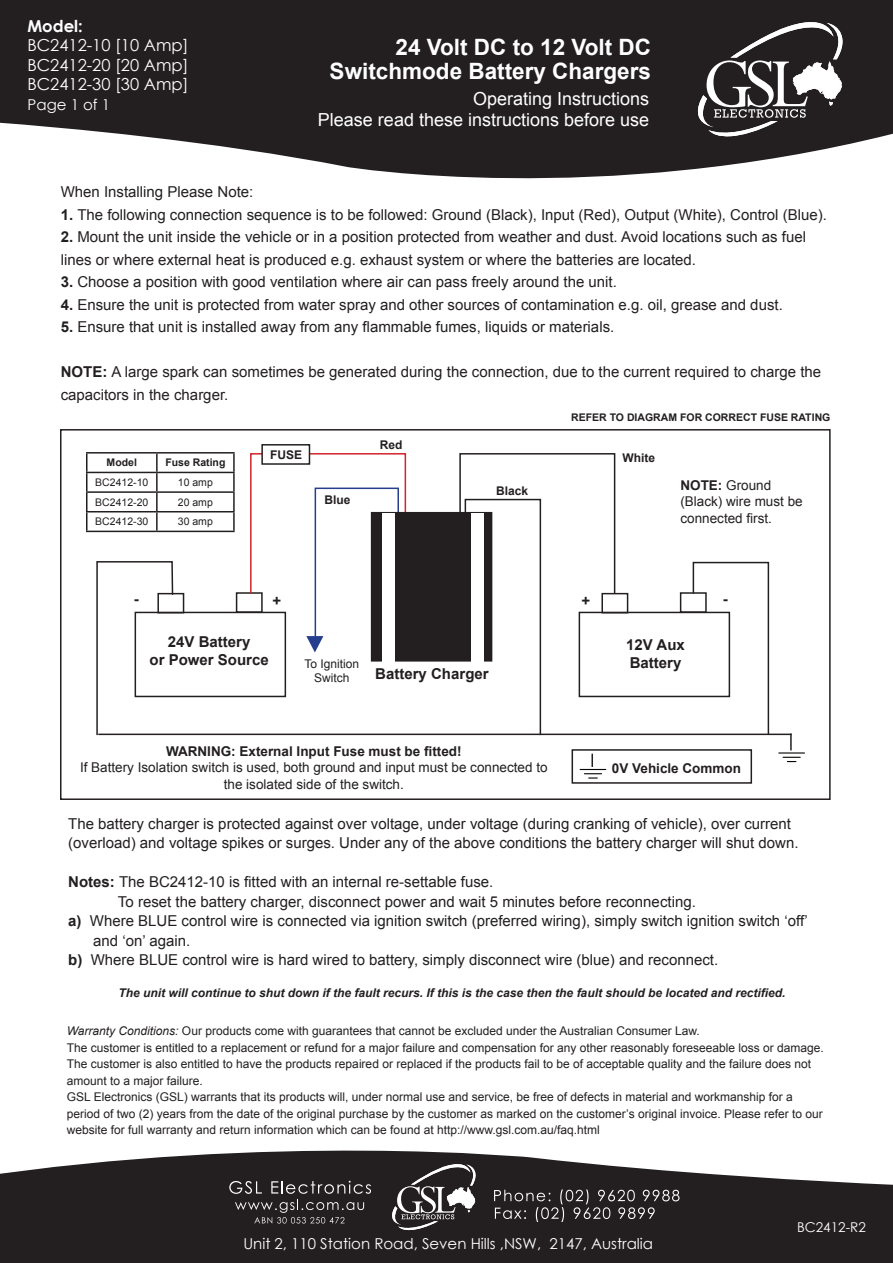
<style>
.page{position:relative;width:893px;height:1263px;background:#fff}
.page>*{position:absolute;margin:0;border:0;box-sizing:border-box;transform-origin:0 0}
.t1{font:700 22.5px/24px "Arial";color:#fff;text-align:right}
.t2{font:18px/21px "Arial";color:#fff;text-align:right}
.t3{font:16.5px/19.5px "Century Gothic";color:#fff;text-align:justify}
.t4{font:700 16.5px "Century Gothic";color:#fff}
.t5{font:15px/22.5px "Arial";color:#231f20}
.t6{font:15px "Century Gothic";color:#fff}
.t7{font:700 15px/18px "Arial";color:#231f20}
.t8{font:13.5px/16.2px "Arial";color:#231f20;text-align:center}
.t9{font:700 13.5px "Arial";color:#231f20}
.t10{font:13.5px "Century Gothic";color:#fff}
.t11{font:12px/16.5px "Arial";color:#231f20}
.t12{font:italic 700 12px "Arial";color:#231f20}
.t13{font:700 12px "Arial";color:#231f20}
.t14{font:700 10.5px "Arial";color:#231f20}
.t15{font:10.5px "Arial";color:#231f20}
.s1{font-weight:700}
.s2{font-style:italic}
</style>
<div class="page">
<svg style="left:0;top:1150px;width:893px;height:113px;background:#423f40"></svg>
<svg style="left:494px;top:1189px;width:185px;height:33px;background:#413e3e"></svg>
<svg style="left:229px;top:1181px;width:142px;height:42px;background:#3d3a3b"></svg>
<svg style="left:385px;top:1155px;width:94px;height:77px;background:#4a4747"></svg>
<svg style="left:0;top:0;width:893px;height:179px;background:#413e3f"></svg>
<svg style="left:686px;top:7px;width:163px;height:134px;background:#494646"></svg>
<div style="left:60px;top:429px;width:771px;height:371px;border:2px solid #231f20"></div>
<div style="left:135px;top:612px;width:151px;height:85px;border:2px solid #231f20"></div>
<div style="left:579px;top:612px;width:151px;height:85px;border:2px solid #231f20"></div>
<div style="left:157px;top:593px;width:27px;height:20px;border:2px solid #231f20"></div>
<div style="left:601px;top:593px;width:27px;height:20px;border:2px solid #231f20"></div>
<div style="left:236px;top:592px;width:27px;height:21px;border:2px solid #231f20"></div>
<div style="left:680px;top:592px;width:27px;height:21px;border:2px solid #231f20"></div>
<svg style="left:692px;top:561px;width:78px;height:175px"></svg>
<svg style="left:96px;top:561px;width:78px;height:175px"></svg>
<svg style="left:459px;top:453px;width:157px;height:283px"></svg>
<div style="left:372px;top:513px;width:120px;height:148px;background:#231f20"></div>
<div style="left:371px;top:512px;width:121px;height:150px;border:2px solid #231f20"></div>
<div style="left:383px;top:513px;width:12px;height:148px;background:#fff"></div>
<div style="left:471px;top:513px;width:12px;height:148px;background:#fff"></div>
<svg style="left:249px;top:452px;width:158px;height:200px"></svg>
<hr style="left:98px;top:734px;width:694px;height:1px;background:#231f20">
<svg style="left:779px;top:734px;width:25px;height:28px"></svg>
<div style="left:262px;top:445px;width:47px;height:19px;background:#fff"></div>
<div style="left:261px;top:444px;width:49px;height:21px;border:2px solid #231f20"></div>
<svg style="left:580px;top:754px;width:26px;height:24px"></svg>
<div style="left:572px;top:749px;width:180px;height:35px;border:2px solid #231f20"></div>
<hr style="left:86px;top:452px;width:71px;height:2px;background:#231f20">
<hr style="left:157px;top:452px;width:78px;height:2px;background:#231f20">
<hr style="left:86px;top:472px;width:71px;height:1px;background:#231f20">
<hr style="left:157px;top:472px;width:78px;height:1px;background:#231f20">
<hr style="left:86px;top:491px;width:71px;height:2px;background:#231f20">
<hr style="left:157px;top:491px;width:78px;height:2px;background:#231f20">
<hr style="left:86px;top:511px;width:71px;height:1px;background:#231f20">
<svg style="left:86px;top:454px;width:2px;height:77px"></svg>
<hr style="left:157px;top:511px;width:78px;height:1px;background:#231f20">
<svg style="left:156px;top:454px;width:2px;height:77px"></svg>
<svg style="left:233px;top:454px;width:2px;height:77px"></svg>
<hr style="left:86px;top:531px;width:71px;height:1px;background:#231f20">
<hr style="left:157px;top:531px;width:78px;height:1px;background:#231f20">
<p class="t4" style="left:27px;top:13px;width:57px">Model:</p>
<p class="t3" style="left:27px;top:35px;width:163px">BC2412-10 [10 Amp] BC2412-20 [20 Amp] BC2412-30 [30 Amp]</p>
<p class="t6" style="left:28px;top:94px;width:84px">Page 1 of 1</p>
<h1 class="t1" style="left:330px;top:36px;width:323px">24 Volt DC to 12 Volt DC<br>Switchmode Battery Chargers</h1>
<p class="t2" style="left:318px;top:88px;width:333px">Operating Instructions<br>Please read these instructions before use</p>
<p class="t5" style="left:61px;top:181px;width:194px">When Installing Please Note:</p>
<p class="t5" style="left:61px;top:203px;width:768px"><span class="s1">1.</span> The following connection sequence is to be followed: Ground (Black), Input (Red), Output (White), Control (Blue).</p>
<p class="t5" style="left:61px;top:226px;width:747px"><span class="s1">2.</span> Mount the unit inside the vehicle or in a position protected from weather and dust. Avoid locations such as fuel lines or where external heat is produced e.g. exhaust system or where the batteries are located.</p>
<p class="t5" style="left:61px;top:271px;width:558px"><span class="s1">3.</span> Choose a position with good ventilation where air can pass freely around the unit.</p>
<p class="t5" style="left:61px;top:293px;width:724px"><span class="s1">4.</span> Ensure the unit is protected from water spray and other sources of contamination e.g. oil, grease and dust.</p>
<p class="t5" style="left:61px;top:316px;width:555px"><span class="s1">5.</span> Ensure that unit is installed away from any flammable fumes, liquids or materials.</p>
<p class="t5" style="left:61px;top:361px;width:762px"><span class="s1">NOTE:</span> A large spark can sometimes be generated during the connection, due to the current required to charge the capacitors in the charger.</p>
<p class="t14" style="left:107px;top:456px;width:32px">Model</p>
<p class="t14" style="left:165px;top:456px;width:62px">Fuse Rating</p>
<p class="t15" style="left:95px;top:475px;width:55px">BC2412-10</p>
<p class="t15" style="left:178px;top:475px;width:37px">10 amp</p>
<p class="t15" style="left:95px;top:495px;width:55px">BC2412-20</p>
<p class="t15" style="left:178px;top:495px;width:37px">20 amp</p>
<p class="t15" style="left:95px;top:515px;width:55px">BC2412-30</p>
<p class="t15" style="left:178px;top:515px;width:37px">30 amp</p>
<p class="t13" style="left:270px;top:447px;width:34px">FUSE</p>
<p class="t13" style="left:325px;top:492px;width:28px">Blue</p>
<p class="t13" style="left:380px;top:437px;width:24px">Red</p>
<p class="t13" style="left:496px;top:483px;width:34px">Black</p>
<p class="t14" style="left:571px;top:410px;width:261px">REFER TO DIAGRAM FOR CORRECT FUSE RATING</p>
<p class="t13" style="left:622px;top:450px;width:34px">White</p>
<p class="t8" style="left:680px;top:478px;width:124px;text-align:left"><span class="s1">NOTE:</span> Ground (Black) wire must be connected first.</p>
<p class="t7" style="left:134px;top:590px;width:6px">-</p>
<p class="t7" style="left:272px;top:592px;width:10px">+</p>
<p class="t7" style="left:581px;top:592px;width:10px">+</p>
<p class="t7" style="left:723px;top:590px;width:6px">-</p>
<p class="t7" style="left:150px;top:633px;width:121px;text-align:center">24V Battery<br>or Power Source</p>
<p class="t11" style="left:304px;top:657px;width:56px;line-height:14.4px;text-align:center">To Ignition<br>Switch</p>
<p class="t7" style="left:375px;top:665px;width:115px">Battery Charger</p>
<p class="t9" style="left:166px;top:742px;width:297px">WARNING: External Input Fuse must be fitted!</p>
<p class="t8" style="left:80px;top:760px;width:469px">If Battery Isolation switch is used, both ground and input must be connected to the isolated side of the switch.</p>
<p class="t7" style="left:626px;top:636px;width:60px">12V Aux<br>Battery</p>
<p class="t9" style="left:612px;top:760px;width:131px">0V Vehicle Common</p>
<p class="t5" style="left:68px;top:814px;width:732px;line-height:19.5px">The battery charger is protected against over voltage, under voltage (during cranking of vehicle), over current (overload) and voltage spikes or surges. Under any of the above conditions the battery charger will shut down.</p>
<p class="t5" style="left:68px;top:871px;width:427px"><span class="s1">Notes:</span> The BC2412-10 is fitted with an internal re-settable fuse.</p>
<p class="t5" style="left:118px;top:890px;width:579px">To reset the battery charger, disconnect power and wait 5 minutes before reconnecting.</p>
<p class="t5" style="left:68px;top:910px;width:741px"><span class="s1">a)</span> Where BLUE control wire is connected via ignition switch (preferred wiring), simply switch ignition switch ‘off’</p>
<p class="t5" style="left:93px;top:929px;width:99px">and ‘on’ again.</p>
<p class="t5" style="left:68px;top:949px;width:651px"><span class="s1">b)</span> Where BLUE control wire is hard wired to battery, simply disconnect wire (blue) and reconnect.</p>
<p class="t12" style="left:119px;top:985px;width:668px">The unit will continue to shut down if the fault recurs. If this is the case then the fault should be located and rectified.</p>
<p class="t11" style="left:67px;top:1023px;width:759px"><span class="s2">Warranty Conditions:</span> Our products come with guarantees that cannot be excluded under the Australian Consumer Law.<br>The customer is entitled to a replacement or refund for a major failure and compensation for any other reasonably foreseeable loss or damage.<br>The customer is also entitled to have the products repaired or replaced if the products fail to be of acceptable quality and the failure does not amount to a major failure.<br>GSL Electronics (GSL) warrants that its products will, under normal use and service, be free of defects in material and workmanship for a period of two (2) years from the date of the original purchase by the customer as marked on the customer’s original invoice. Please refer to our website for full warranty and return information which can be found at http://www.gsl.com.au/faq.html</p>
<p class="t6" style="left:243px;top:1233px;width:411px">Unit 2, 110 Station Road, Seven Hills ,NSW, 2147, Australia</p>
<p class="t10" style="left:797px;top:1217px;width:70px">BC2412-R2</p>
</div>
